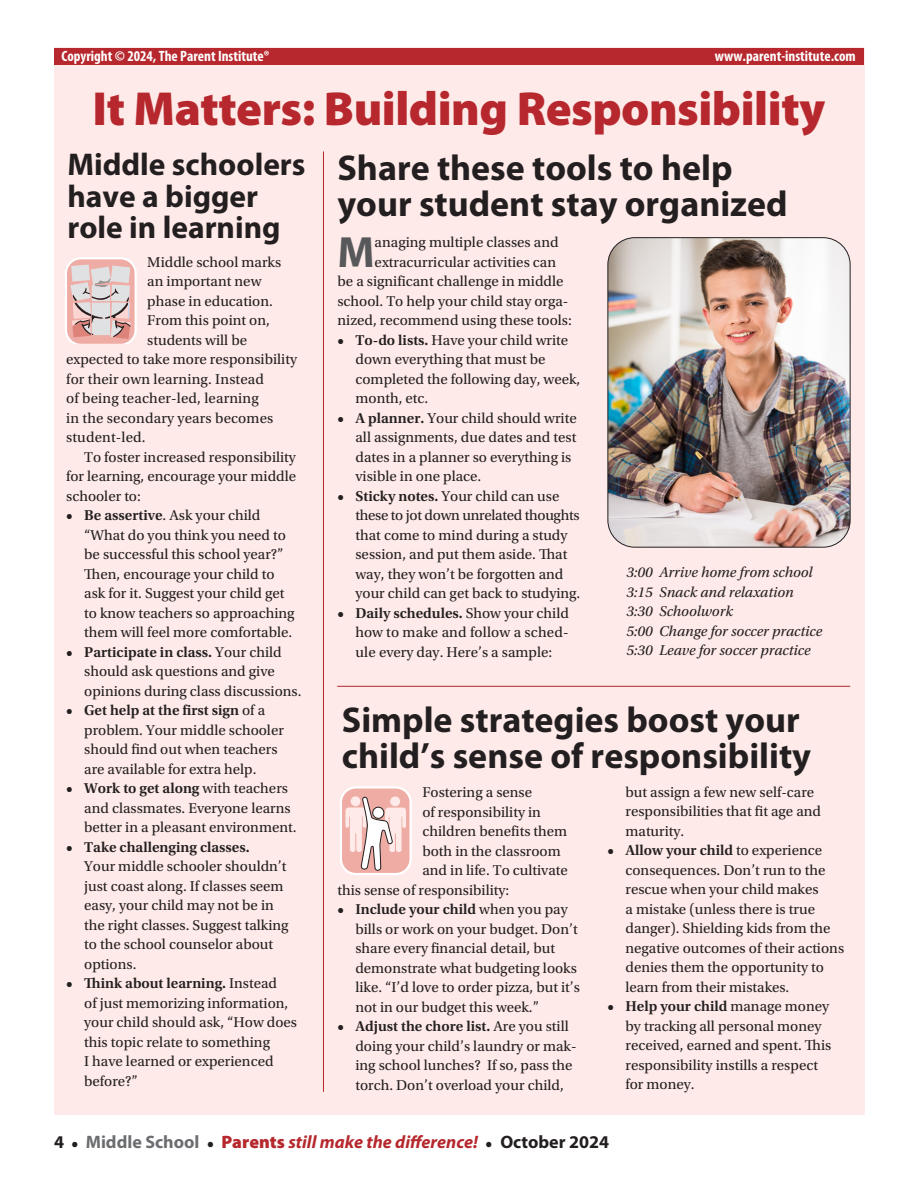
<style>
.page{position:relative;width:918px;height:1188px;background:#fff}
.page>*{position:absolute;margin:0;border:0;box-sizing:border-box;transform-origin:0 0}
.t1{font:900 48px "Myriad Pro";letter-spacing:-.01em;color:#b6282d}
.t2{font:700 43.95px "Myriad Pro";color:#57585a}
.t3{font:700 36px/36px "Myriad Pro";color:#231f20}
.t4{font:700 31.5px/31.5px "Myriad Pro";color:#231f20}
.t5{font:italic 700 18px "Myriad Pro";color:#b6282d}
.t6{font:15px/19.5px "Utopia Std";color:#231f20}
.t7{font:italic 15px/19.5px "Utopia Std";color:#231f20}
.t8{font:700 condensed 15px "Myriad Pro";color:#fff}
.t9{font:600 15px "Utopia Std";color:#231f20}
.s1{font-weight:600}
.s2{font-style:normal;color:#231f20}
.s3{font-family:"Utopia Std";font-style:normal;font-size:15px;color:#231f20}
.s4{font-style:normal;color:#6c6d70}
.s5{font-weight:900;font-style:normal}
</style>
<div class="page">
<div style="left:54px;top:48px;width:810px;height:1067px;background:#feeae8"></div>
<hr style="left:337px;top:686px;width:513px;height:1px;background:#b6282d">
<hr style="left:323px;top:152px;width:1px;height:940px;background:#b6282d">
<svg style="left:65px;top:257px;width:72px;height:86px;background:#dfc2c0"></svg>
<svg style="left:340px;top:786px;width:72px;height:89px"></svg>
<div style="left:54px;top:49px;width:810px;height:16px;background:#b6282d"></div>
<img style="left:608px;top:238px;width:242px;height:309px">
<div style="left:608px;top:237px;width:242px;height:311px;border:1px solid #231f20;border-radius:27px"></div>
<p class="t8" style="left:62px;top:46px;width:210px">Copyright © 2024, The Parent Institute®</p>
<p class="t8" style="left:715px;top:46px;width:142px">www.parent-institute.com</p>
<h1 class="t1" style="left:93px;top:76px;width:734px">It Matters: Building Responsibility</h1>
<h3 class="t3" style="left:337px;top:149px;width:452px">Share these tools to help your student stay organized</h3>
<h2 class="t2" style="left:338px;top:223px;width:39px">M</h2>
<p class="t6" style="left:375px;top:233px;width:185px">anaging multiple classes and</p>
<h3 class="t4" style="left:68px;top:148px;width:240px">Middle schoolers have a bigger role in learning</h3>
<p class="t6" style="left:147px;top:252px;width:135px">Middle school marks</p>
<p class="t6" style="left:147px;top:272px;width:116px">an important new</p>
<p class="t6" style="left:147px;top:291px;width:127px">phase in education.</p>
<p class="t6" style="left:147px;top:311px;width:124px">From this point on,</p>
<p class="t6" style="left:147px;top:330px;width:101px">students will be</p>
<p class="t6" style="left:66px;top:350px;width:232px">expected to take more responsibility</p>
<p class="t6" style="left:66px;top:369px;width:199px">for their own learning. Instead</p>
<p class="t6" style="left:66px;top:389px;width:194px">of being teacher-led, learning</p>
<p class="t6" style="left:66px;top:408px;width:209px">in the secondary years becomes</p>
<p class="t6" style="left:66px;top:428px;width:81px">student-led.</p>
<p class="t6" style="left:84px;top:447px;width:213px">To foster increased responsibility</p>
<p class="t6" style="left:66px;top:467px;width:231px">for learning, encourage your middle</p>
<p class="t6" style="left:66px;top:486px;width:76px">schooler to:</p>
<p class="t6" style="left:84px;top:506px;width:212px;text-indent:-18px"><span class="s1">• Be assertive</span>. Ask your child “What do you think you need to be successful this school year?”<br>Then, encourage your child to ask for it. Suggest your child get to know teachers so approaching them will feel more comfortable.</p>
<p class="t6" style="left:84px;top:642px;width:219px;text-indent:-18px"><span class="s1">• Participate in class.</span> Your child should ask questions and give opinions during class discussions.</p>
<p class="t6" style="left:84px;top:701px;width:201px;text-indent:-18px"><span class="s1">• Get help at the first sign</span> of a problem. Your middle schooler should find out when teachers are available for extra help.</p>
<p class="t6" style="left:84px;top:779px;width:214px;text-indent:-18px"><span class="s1">• Work to get along</span> with teachers and classmates. Everyone learns better in a pleasant environment.</p>
<p class="t9" style="left:66px;top:838px;width:185px">• Take challenging classes.</p>
<p class="t6" style="left:84px;top:857px;width:206px">Your middle schooler shouldn’t just coast along. If classes seem easy, your child may not be in the right classes. Suggest talking to the school counselor about options.</p>
<p class="t6" style="left:84px;top:974px;width:214px;text-indent:-18px"><span class="s1">• Think about learning.</span> Instead<br>of just memorizing information, your child should ask, “How does this topic relate to something<br>I have learned or experienced before?”</p>
<p class="t6" style="left:375px;top:253px;width:183px">extracurricular activities can</p>
<p class="t6" style="left:337px;top:272px;width:227px">be a significant challenge in middle</p>
<p class="t6" style="left:337px;top:292px;width:233px">school. To help your child stay orga-</p>
<p class="t6" style="left:337px;top:311px;width:236px">nized, recommend using these tools:</p>
<p class="t6" style="left:356px;top:331px;width:226px;text-indent:-18px"><span class="s1">• To-do lists.</span> Have your child write down everything that must be completed the following day, week, month, etc.</p>
<p class="t6" style="left:356px;top:409px;width:223px;text-indent:-18px"><span class="s1">• A planner.</span> Your child should write all assignments, due dates and test dates in a planner so everything is visible in one place.</p>
<p class="t6" style="left:356px;top:487px;width:226px;text-indent:-18px"><span class="s1">• Sticky notes.</span> Your child can use these to jot down unrelated thoughts that come to mind during a study session, and put them aside. That way, they won’t be forgotten and your child can get back to studying.</p>
<p class="t6" style="left:356px;top:604px;width:215px;text-align:justify;text-indent:-18px"><span class="s1">• Daily schedules.</span> Show your child how to make and follow a sched&shy;ule every day. Here’s a sample:</p>
<p class="t7" style="left:626px;top:563px;width:197px">3:00 Arrive home from school<br>3:15 Snack and relaxation<br>3:30 Schoolwork<br>5:00 Change for soccer practice<br>5:30 Leave for soccer practice</p>
<h3 class="t3" style="left:342px;top:700px;width:471px">Simple strategies boost your child’s sense of responsibility</h3>
<p class="t6" style="left:422px;top:783px;width:111px">Fostering a sense</p>
<p class="t6" style="left:422px;top:802px;width:120px">of responsibility in</p>
<p class="t6" style="left:422px;top:822px;width:146px">children benefits them</p>
<p class="t6" style="left:422px;top:841px;width:140px">both in the classroom</p>
<p class="t6" style="left:422px;top:861px;width:147px">and in life. To cultivate</p>
<p class="t6" style="left:337px;top:880px;width:173px">this sense of responsibility:</p>
<p class="t6" style="left:355px;top:900px;width:226px;text-indent:-18px"><span class="s1">• Include your child</span> when you pay bills or work on your budget. Don’t share every financial detail, but demonstrate what budgeting looks like. “I’d love to order pizza, but it’s not in our budget this week.”</p>
<p class="t6" style="left:355px;top:1017px;width:223px;text-indent:-18px"><span class="s1">• Adjust the chore list.</span> Are you still doing your child’s laundry or mak&shy;ing school lunches? If so, pass the torch. Don’t overload your child,</p>
<p class="t6" style="left:626px;top:782px;width:197px">but assign a few new self-care responsibilities that fit age and maturity.</p>
<p class="t6" style="left:626px;top:841px;width:220px;text-indent:-18px"><span class="s1">• Allow your child</span> to experience consequences. Don’t run to the rescue when your child makes<br>a mistake (unless there is true danger). Shielding kids from the negative outcomes of their actions denies them the opportunity to learn from their mistakes.</p>
<p class="t6" style="left:626px;top:997px;width:207px;text-indent:-18px"><span class="s1">• Help your child</span> manage money by tracking all personal money received, earned and spent. This responsibility instills a respect for money.</p>
<p class="t5" style="left:54px;top:1130px;width:557px"><span class="s2">4</span> <span class="s3">•</span> <span class="s4">Middle School</span> <span class="s3">•</span> <span class="s5">Parents</span> still make the difference! <span class="s3">•</span> <span class="s2">October 2024</span></p>
</div>
